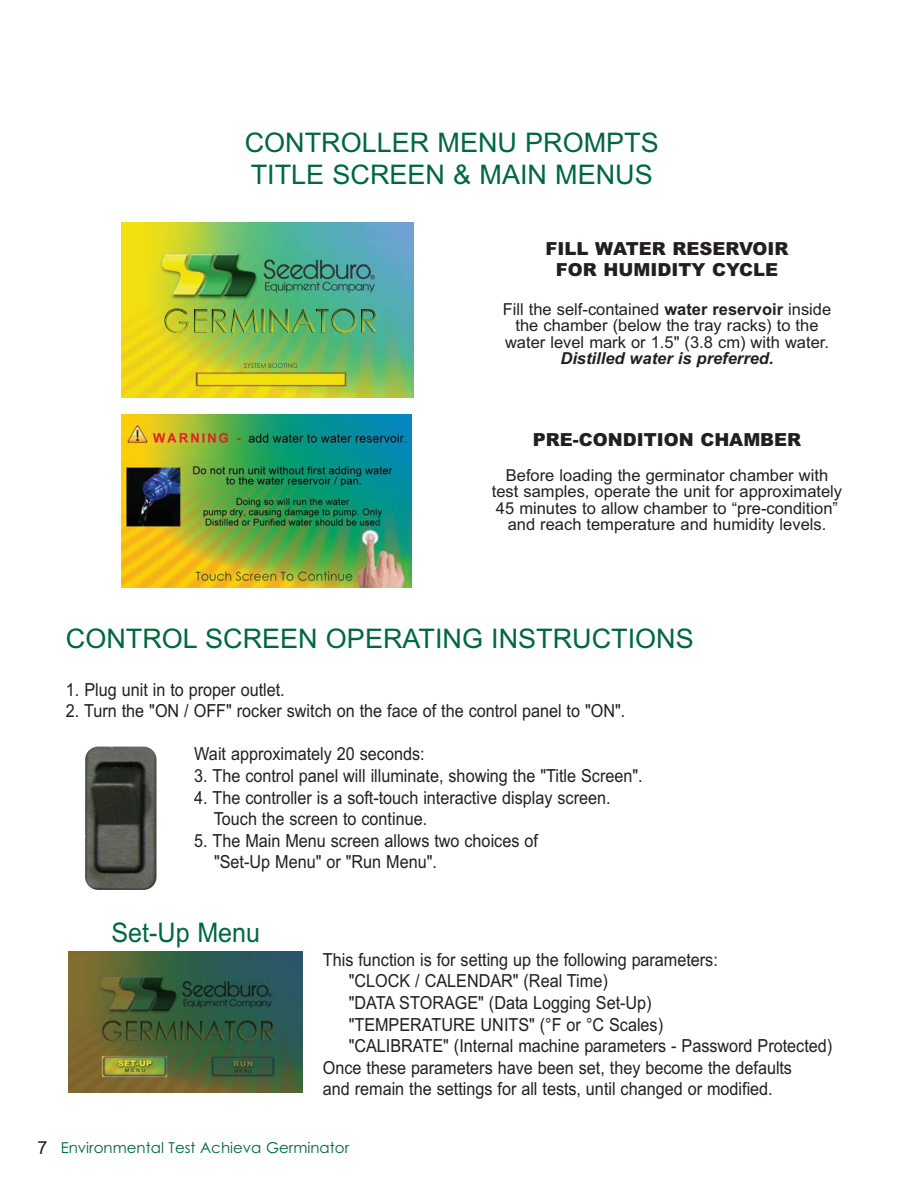
<style>
.page{position:relative;width:918px;height:1188px;background:#fff}
.page>*{position:absolute;margin:0;border:0;box-sizing:border-box;transform-origin:0 0}
.t1{font:27px/32.4px "Arial";color:#00673e}
.t2{font:27px "Arial";color:#00673e;scale:.93 1}
.t3{font:18px/21.6px "Arial";color:#231f20;scale:.9 1}
.t4{font:900 18px/21.8px "Arial";color:#231f20;text-align:center}
.t5{font:16.5px/16.5px "Arial";color:#231f20;text-align:center}
.t6{font:italic 700 16.5px "Arial";color:#231f20}
.t7{font:15px "Century Gothic";color:#00673e}
.s1{font-weight:700}
.s2{font-family:"Arial";font-size:18px;color:#231f20}
</style>
<div class="page">
<img style="left:85px;top:747px;width:71px;height:143px;border-radius:13px">
<img style="left:68px;top:952px;width:235px;height:140px">
<img style="left:121px;top:222px;width:293px;height:176px">
<img style="left:122px;top:414px;width:289px;height:174px">
<h1 class="t1" style="left:245px;top:129px;width:416px">CONTROLLER MENU PROMPTS<br>TITLE SCREEN &amp; MAIN MENUS</h1>
<p class="t4" style="left:546px;top:238px;width:245px">FILL WATER RESERVOIR<br>FOR HUMIDITY CYCLE</p>
<p class="t5" style="left:503px;top:302px;width:330px">Fill the self-contained <span class="s1">water reservoir</span> inside the chamber (below the tray racks) to the water level mark or 1.5" (3.8 cm) with water.</p>
<p class="t6" style="left:560px;top:349px;width:215px">Distilled water is preferred.</p>
<p class="t4" style="left:533px;top:428px;width:270px">PRE-CONDITION CHAMBER</p>
<p class="t5" style="left:492px;top:468px;width:352px">Before loading the germinator chamber with test samples, operate the unit for approximately 45 minutes to allow chamber to “pre-condition” and reach temperature and humidity levels.</p>
<h1 class="t1" style="left:66px;top:625px;width:629px">CONTROL SCREEN OPERATING INSTRUCTIONS</h1>
<p class="t3" style="left:66px;top:680px;width:245px">1. Plug unit in to proper outlet.</p>
<p class="t3" style="left:66px;top:702px;width:623px">2. Turn the "ON / OFF" rocker switch on the face of the control panel to "ON".</p>
<p class="t3" style="left:194px;top:745px;width:257px">Wait approximately 20 seconds:</p>
<p class="t3" style="left:194px;top:767px;width:500px">3. The control panel will illuminate, showing the "Title Screen".</p>
<p class="t3" style="left:214px;top:788px;width:442px;text-indent:-20px">4. The controller is a soft-touch interactive display screen.<br>Touch the screen to continue.</p>
<p class="t3" style="left:214px;top:831px;width:361px;text-indent:-20px">5. The Main Menu screen allows two choices of "Set-Up Menu" or "Run Menu".</p>
<h1 class="t2" style="left:112px;top:922px;width:161px">Set-Up Menu</h1>
<p class="t3" style="left:323px;top:951px;width:440px">This function is for setting up the following parameters:</p>
<p class="t3" style="left:349px;top:972px;width:289px">"CLOCK / CALENDAR" (Real Time)</p>
<p class="t3" style="left:349px;top:994px;width:338px">"DATA STORAGE" (Data Logging Set-Up)</p>
<p class="t3" style="left:349px;top:1015px;width:351px">"TEMPERATURE UNITS" (°F or °C Scales)</p>
<p class="t3" style="left:349px;top:1037px;width:539px">"CALIBRATE" (Internal machine parameters - Password Protected)</p>
<p class="t3" style="left:323px;top:1059px;width:523px">Once these parameters have been set, they become the defaults</p>
<p class="t3" style="left:323px;top:1080px;width:501px">and remain the settings for all tests, until changed or modified.</p>
<p class="t7" style="left:38px;top:1140px;width:313px"><span class="s2">7</span> Environmental Test Achieva Germinator</p>
</div>
